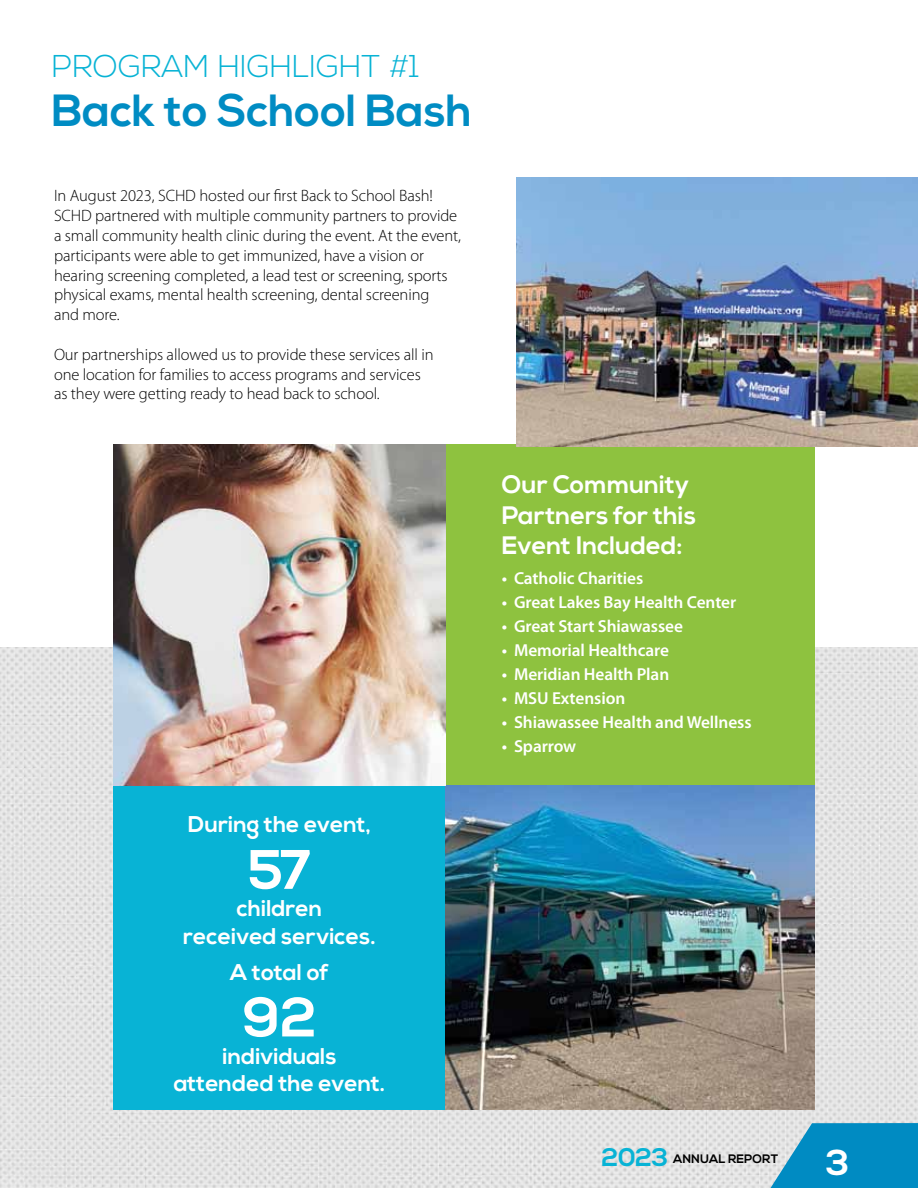
<style>
.page{position:relative;width:918px;height:1188px;background:#fff}
.page>*{position:absolute;margin:0;border:0;box-sizing:border-box;transform-origin:0 0}
.t1{font:700 55.5px "Nexa";color:#fff}
.t2{font:700 45px "Nexa";color:#008cc3}
.t3{font:700 36px "Nexa";color:#fff}
.t4{font:300 31.5px "Nexa";color:#08b3d5}
.t5{font:700 25.2px/30.3px "Nexa";color:#fff}
.t6{font:700 22.8px/27.3px "Nexa";color:#fff;text-align:center}
.t7{font:600 17.4px "Myriad Pro";letter-spacing:-.005em;color:#fff}
.t8{font:300 16.5px/19.8px "Myriad Pro";letter-spacing:-.005em;color:#000}
.t9{font:700 12.3px "Nexa";color:#000}
.s1{font-size:25.5px;color:#08b3d5}
</style>
<div class="page">
<img style="left:0;top:647px;width:918px;height:541px">
<div style="left:114px;top:786px;width:331px;height:324px;background:#08b3d5"></div>
<div style="left:445px;top:444px;width:369px;height:342px;background:#8ec23f"></div>
<svg style="left:771px;top:1123px;width:147px;height:65px;background:#1f97c6"></svg>
<img style="left:516px;top:178px;width:402px;height:269px">
<img style="left:445px;top:786px;width:369px;height:324px">
<img style="left:114px;top:444px;width:331px;height:342px">
<h3 class="t4" style="left:52px;top:48px;width:369px">PROGRAM HIGHLIGHT #1</h3>
<h2 class="t2" style="left:52px;top:85px;width:422px">Back to School Bash</h2>
<p class="t8" style="left:54px;top:186px;width:409px">In August 2023, SCHD hosted our first Back to School Bash!<br>SCHD partnered with multiple community partners to provide a small community health clinic during the event. At the event, participants were able to get immunized, have a vision or hearing screening completed, a lead test or screening, sports physical exams, mental health screening, dental screening<br>and more.</p>
<p class="t8" style="left:54px;top:344px;width:381px">Our partnerships allowed us to provide these services all in one location for families to access programs and services as they were getting ready to head back to school.</p>
<h3 class="t6" style="left:188px;top:811px;width:185px">During the event,</h3>
<h1 class="t1" style="left:248px;top:838px;width:65px">57</h1>
<h3 class="t6" style="left:183px;top:896px;width:194px">children<br>received services.</h3>
<h3 class="t6" style="left:230px;top:959px;width:100px">A total of</h3>
<h1 class="t1" style="left:243px;top:985px;width:75px">92</h1>
<h3 class="t6" style="left:174px;top:1043px;width:213px">individuals attended the event.</h3>
<h3 class="t5" style="left:502px;top:470px;width:196px">Our Community<br>Partners for this<br>Event Included:</h3>
<p class="t7" style="left:502px;top:567px;width:143px">• Catholic Charities</p>
<p class="t7" style="left:502px;top:591px;width:236px">• Great Lakes Bay Health Center</p>
<p class="t7" style="left:502px;top:615px;width:183px">• Great Start Shiawassee</p>
<p class="t7" style="left:502px;top:639px;width:169px">• Memorial Healthcare</p>
<p class="t7" style="left:502px;top:663px;width:169px">• Meridian Health Plan</p>
<p class="t7" style="left:502px;top:687px;width:125px">• MSU Extension</p>
<p class="t7" style="left:502px;top:711px;width:251px">• Shiawassee Health and Wellness</p>
<p class="t7" style="left:502px;top:735px;width:76px">• Sparrow</p>
<p class="t9" style="left:601px;top:1152px;width:179px"><span class="s1">2023</span> ANNUAL REPORT</p>
<h3 class="t3" style="left:826px;top:1142px;width:25px">3</h3>
</div>
